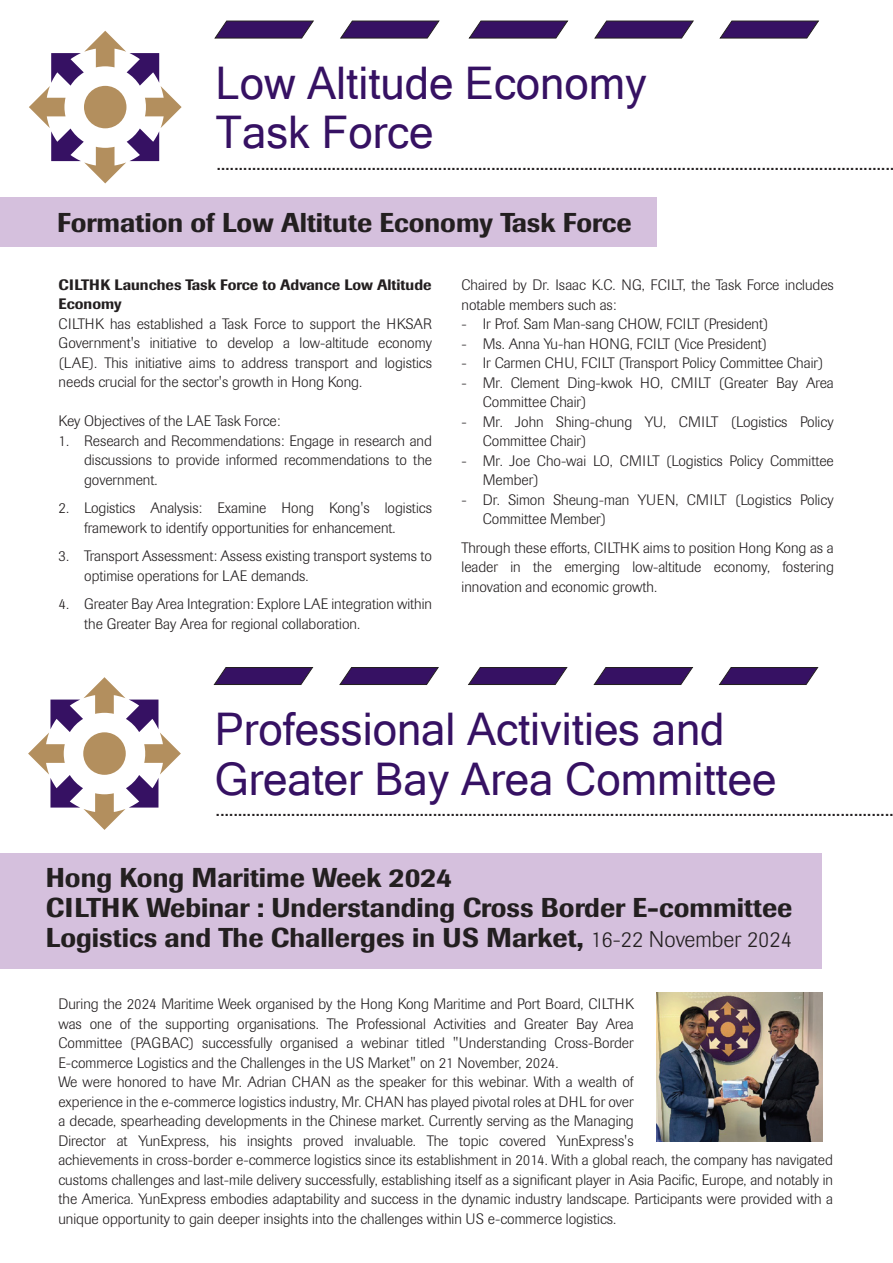
<style>
.page{position:relative;width:893px;height:1263px;background:#fff}
.page>*{position:absolute;margin:0;border:0;box-sizing:border-box;transform-origin:0 0}
.t1{font:45px/49.5px "Microsoft Sans Serif";color:#361163}
.t2{font:500 27px/30px "Imago";color:#231f20}
.t3{font:22.5px "Microsoft Sans Serif";color:#231f20}
.t4{font:300 15px/19.5px "Imago";color:#231f20}
.t5{font:500 15px/19.5px "Imago";color:#231f20}
.s1{font-weight:300;font-size:22.5px}
</style>
<div class="page">
<svg style="left:214px;top:667px;width:99px;height:18px;background:#4a2d6c"></svg>
<svg style="left:339px;top:667px;width:100px;height:18px;background:#4c2f6e"></svg>
<svg style="left:468px;top:667px;width:99px;height:18px;background:#4a2d6c"></svg>
<svg style="left:594px;top:667px;width:99px;height:18px;background:#4a2d6c"></svg>
<svg style="left:719px;top:667px;width:99px;height:18px;background:#4a2d6c"></svg>
<svg style="left:28px;top:677px;width:153px;height:153px"></svg>
<div style="left:83px;top:732px;width:43px;height:43px;background:#b38f5e;border-radius:50%"></div>
<div style="left:0;top:198px;width:657px;height:49px;background:#d5c0dd"></div>
<svg style="left:214px;top:21px;width:100px;height:17px;background:#4d2f71"></svg>
<svg style="left:340px;top:21px;width:99px;height:17px;background:#4b2d6f"></svg>
<svg style="left:469px;top:21px;width:99px;height:17px;background:#4b2d6f"></svg>
<svg style="left:594px;top:21px;width:100px;height:17px;background:#4d2f71"></svg>
<svg style="left:720px;top:21px;width:99px;height:17px;background:#4b2d6f"></svg>
<svg style="left:29px;top:31px;width:153px;height:152px"></svg>
<div style="left:84px;top:86px;width:42px;height:42px;background:#b38f5e;border-radius:50%"></div>
<div style="left:0;top:853px;width:821px;height:116px;background:#d5c0dd"></div>
<img style="left:657px;top:992px;width:165px;height:150px">
<h1 class="t1" style="left:216px;top:58px;width:433px">Low Altitude Economy<br>Task Force</h1>
<h3 class="t3" style="left:216px;top:149px;width:681px">.........................................................................................................................................................</h3>
<h2 class="t2" style="left:57px;top:207px;width:576px">Formation of Low Altitute Economy Task Force</h2>
<p class="t5" style="left:59px;top:274px;width:374px">CILTHK Launches Task Force to Advance Low Altitude<br>Economy</p>
<p class="t4" style="left:59px;top:314px;width:375px;text-align:justify">CILTHK has established a Task Force to support the HKSAR Government's initiative to develop a low-altitude economy (LAE). This initiative aims to address transport and logistics needs crucial for the sector's growth in Hong Kong.</p>
<p class="t4" style="left:59px;top:411px;width:223px">Key Objectives of the LAE Task Force:</p>
<p class="t4" style="left:84px;top:431px;width:349px;text-align:justify;text-indent:-26px">1. Research and Recommendations: Engage in research and discussions to provide informed recommendations to the government.</p>
<p class="t4" style="left:84px;top:498px;width:349px;text-indent:-26px">2. Logistics Analysis: Examine Hong Kong's logistics framework to identify opportunities for enhancement.</p>
<p class="t4" style="left:84px;top:546px;width:349px;text-indent:-26px">3. Transport Assessment: Assess existing transport systems to optimise operations for LAE demands.</p>
<p class="t4" style="left:84px;top:594px;width:349px;text-indent:-26px">4. Greater Bay Area Integration: Explore LAE integration within the Greater Bay Area for regional collaboration.</p>
<p class="t4" style="left:462px;top:275px;width:374px">Chaired by Dr. Isaac K.C. NG, FCILT, the Task Force includes notable members such as:</p>
<p class="t4" style="left:462px;top:314px;width:308px">- Ir Prof. Sam Man-sang CHOW, FCILT (President)</p>
<p class="t4" style="left:462px;top:334px;width:307px">- Ms. Anna Yu-han HONG, FCILT (Vice President)</p>
<p class="t4" style="left:462px;top:353px;width:363px">- Ir Carmen CHU, FCILT (Transport Policy Committee Chair)</p>
<p class="t4" style="left:483px;top:373px;width:353px;text-indent:-21px">- Mr. Clement Ding-kwok HO, CMILT (Greater Bay Area<br>Committee Chair)</p>
<p class="t4" style="left:483px;top:412px;width:352px;text-indent:-21px">- Mr. John Shing-chung YU, CMILT (Logistics Policy<br>Committee Chair)</p>
<p class="t4" style="left:483px;top:451px;width:353px;text-indent:-21px">- Mr. Joe Cho-wai LO, CMILT (Logistics Policy Committee<br>Member)</p>
<p class="t4" style="left:483px;top:490px;width:352px;text-indent:-21px">- Dr. Simon Sheung-man YUEN, CMILT (Logistics Policy<br>Committee Member)</p>
<p class="t4" style="left:462px;top:538px;width:374px;text-align:justify">Through these efforts, CILTHK aims to position Hong Kong as a leader in the emerging low-altitude economy, fostering innovation and economic growth.</p>
<h1 class="t1" style="left:215px;top:704px;width:563px">Professional Activities and<br>Greater Bay Area Committee</h1>
<h3 class="t3" style="left:215px;top:795px;width:681px">.........................................................................................................................................................</h3>
<h2 class="t2" style="left:46px;top:863px;width:748px">Hong Kong Maritime Week 2024<br>CILTHK Webinar : Understanding Cross Border E-committee<br>Logistics and The Challerges in US Market, <span class="s1">16-22 November 2024</span></h2>
<p class="t4" style="left:58px;top:995px;width:776px">During the 2024 Maritime Week organised by the Hong Kong Maritime and Port Board, CILTHK<br>was one of the supporting organisations. The Professional Activities and Greater Bay Area<br>Committee (PAGBAC) successfully organised a webinar titled "Understanding Cross-Border<br>E-commerce Logistics and the Challenges in the US Market" on 21 November, 2024.<br>We were honored to have Mr. Adrian CHAN as the speaker for this webinar. With a wealth of<br>experience in the e-commerce logistics industry, Mr. CHAN has played pivotal roles at DHL for over<br>a decade, spearheading developments in the Chinese market. Currently serving as the Managing<br>Director at YunExpress, his insights proved invaluable. The topic covered YunExpress's<br>achievements in cross-border e-commerce logistics since its establishment in 2014. With a global reach, the company has navigated customs challenges and last-mile delivery successfully, establishing itself as a significant player in Asia Pacific, Europe, and notably in the America. YunExpress embodies adaptability and success in the dynamic industry landscape. Participants were provided with a unique opportunity to gain deeper insights into the challenges within US e-commerce logistics.</p>
</div>
